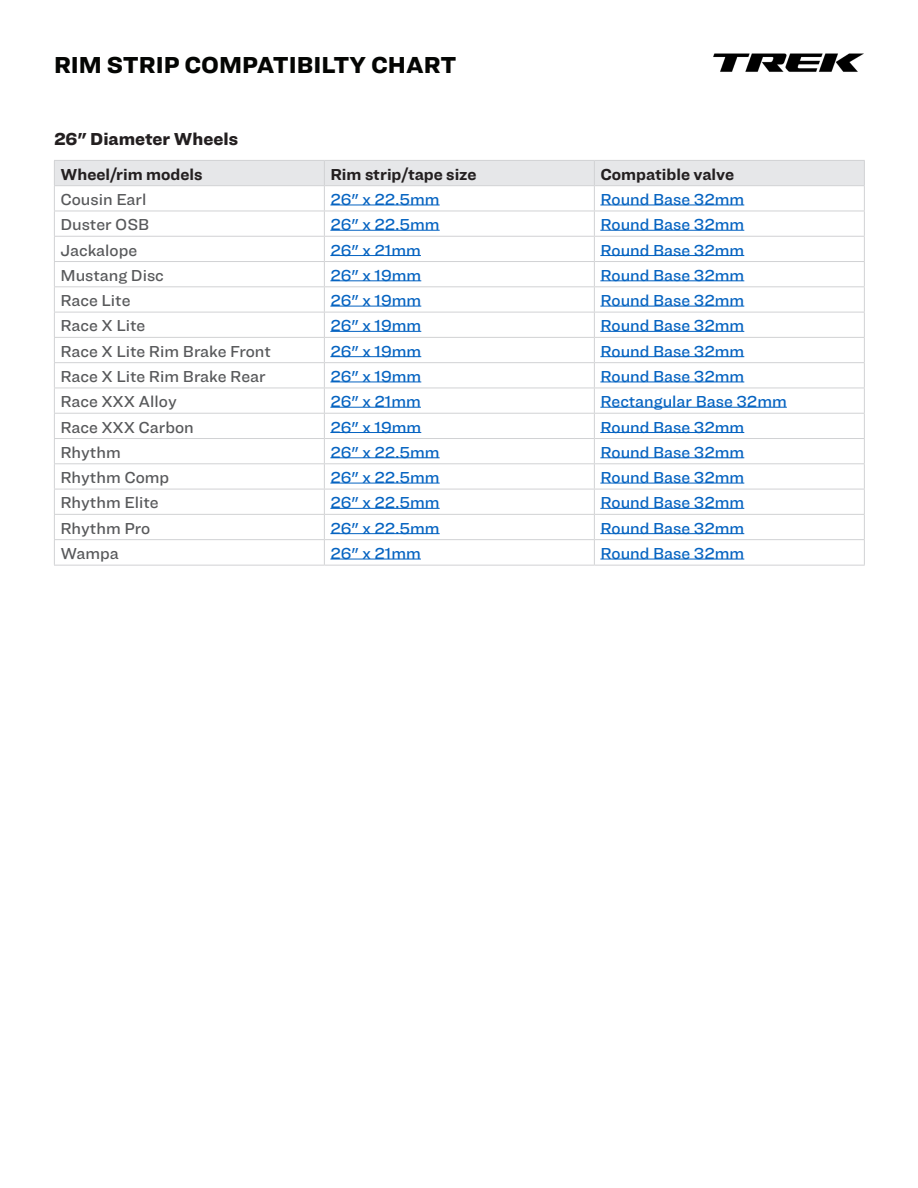
<style>
.page{position:relative;width:918px;height:1188px;background:#fff}
.page>*{position:absolute;margin:0;border:0;box-sizing:border-box;transform-origin:0 0}
.t1{font:900 24px "Ringside";color:#040503}
.t2{font:900 18px "Ringside";color:#231f20}
.t3{font:500 16.5px "Ringside";color:#0563c1}
.t4{font:500 16.5px "Ringside";color:#58595b}
.t5{font:700 16.5px "Ringside";color:#231f20}
</style>
<div class="page">
<img style="left:713px;top:53px;width:151px;height:19px">
<hr style="left:54px;top:565px;width:270px;height:1px;background:#d1d2d4">
<hr style="left:324px;top:565px;width:270px;height:1px;background:#d1d2d4">
<hr style="left:594px;top:565px;width:271px;height:1px;background:#d1d2d4">
<svg style="left:54px;top:160px;width:811px;height:405px"></svg>
<hr style="left:54px;top:185px;width:270px;height:1px;background:#d1d2d4">
<hr style="left:324px;top:185px;width:270px;height:1px;background:#d1d2d4">
<hr style="left:594px;top:185px;width:271px;height:1px;background:#d1d2d4">
<hr style="left:330px;top:205px;width:110px;height:1px;background:#0563c1">
<hr style="left:600px;top:205px;width:144px;height:1px;background:#0563c1">
<hr style="left:330px;top:230px;width:110px;height:1px;background:#0563c1">
<hr style="left:600px;top:230px;width:144px;height:1px;background:#0563c1">
<hr style="left:330px;top:255px;width:91px;height:1px;background:#0563c1">
<hr style="left:600px;top:255px;width:144px;height:1px;background:#0563c1">
<hr style="left:330px;top:281px;width:91px;height:1px;background:#0563c1">
<hr style="left:600px;top:281px;width:144px;height:1px;background:#0563c1">
<hr style="left:330px;top:306px;width:91px;height:1px;background:#0563c1">
<hr style="left:600px;top:306px;width:144px;height:1px;background:#0563c1">
<hr style="left:330px;top:331px;width:91px;height:1px;background:#0563c1">
<hr style="left:600px;top:331px;width:144px;height:1px;background:#0563c1">
<hr style="left:330px;top:356px;width:91px;height:1px;background:#0563c1">
<hr style="left:600px;top:356px;width:144px;height:1px;background:#0563c1">
<hr style="left:330px;top:382px;width:91px;height:1px;background:#0563c1">
<hr style="left:600px;top:382px;width:144px;height:1px;background:#0563c1">
<hr style="left:330px;top:407px;width:91px;height:1px;background:#0563c1">
<hr style="left:600px;top:407px;width:187px;height:1px;background:#0563c1">
<hr style="left:330px;top:432px;width:91px;height:1px;background:#0563c1">
<hr style="left:600px;top:432px;width:144px;height:1px;background:#0563c1">
<hr style="left:330px;top:458px;width:110px;height:1px;background:#0563c1">
<hr style="left:600px;top:458px;width:144px;height:1px;background:#0563c1">
<hr style="left:330px;top:483px;width:110px;height:1px;background:#0563c1">
<hr style="left:600px;top:483px;width:144px;height:1px;background:#0563c1">
<hr style="left:330px;top:508px;width:110px;height:1px;background:#0563c1">
<hr style="left:600px;top:508px;width:144px;height:1px;background:#0563c1">
<hr style="left:330px;top:533px;width:110px;height:1px;background:#0563c1">
<hr style="left:600px;top:533px;width:144px;height:1px;background:#0563c1">
<hr style="left:330px;top:559px;width:91px;height:1px;background:#0563c1">
<hr style="left:600px;top:559px;width:144px;height:1px;background:#0563c1">
<p class="t1" style="left:54px;top:47px;width:404px">RIM STRIP COMPATIBILTY CHART</p>
<p class="t2" style="left:54px;top:125px;width:186px">26" Diameter Wheels</p>
<p class="t5" style="left:60px;top:162px;width:144px">Wheel/rim models</p>
<p class="t5" style="left:330px;top:162px;width:148px">Rim strip/tape size</p>
<p class="t5" style="left:600px;top:162px;width:135px">Compatible valve</p>
<p class="t4" style="left:60px;top:187px;width:87px">Cousin Earl</p>
<p class="t3" style="left:330px;top:187px;width:111px">26" x 22.5mm</p>
<p class="t3" style="left:600px;top:187px;width:145px">Round Base 32mm</p>
<p class="t4" style="left:60px;top:213px;width:90px">Duster OSB</p>
<p class="t3" style="left:330px;top:213px;width:111px">26" x 22.5mm</p>
<p class="t3" style="left:600px;top:213px;width:145px">Round Base 32mm</p>
<p class="t4" style="left:60px;top:238px;width:78px">Jackalope</p>
<p class="t3" style="left:330px;top:238px;width:92px">26" x 21mm</p>
<p class="t3" style="left:600px;top:238px;width:145px">Round Base 32mm</p>
<p class="t4" style="left:60px;top:263px;width:105px">Mustang Disc</p>
<p class="t3" style="left:330px;top:263px;width:92px">26" x 19mm</p>
<p class="t3" style="left:600px;top:263px;width:145px">Round Base 32mm</p>
<p class="t4" style="left:60px;top:289px;width:72px">Race Lite</p>
<p class="t3" style="left:330px;top:289px;width:92px">26" x 19mm</p>
<p class="t3" style="left:600px;top:289px;width:145px">Round Base 32mm</p>
<p class="t4" style="left:60px;top:314px;width:87px">Race X Lite</p>
<p class="t3" style="left:330px;top:314px;width:92px">26" x 19mm</p>
<p class="t3" style="left:600px;top:314px;width:145px">Round Base 32mm</p>
<p class="t4" style="left:60px;top:339px;width:212px">Race X Lite Rim Brake Front</p>
<p class="t3" style="left:330px;top:339px;width:92px">26" x 19mm</p>
<p class="t3" style="left:600px;top:339px;width:145px">Round Base 32mm</p>
<p class="t4" style="left:60px;top:364px;width:207px">Race X Lite Rim Brake Rear</p>
<p class="t3" style="left:330px;top:364px;width:92px">26" x 19mm</p>
<p class="t3" style="left:600px;top:364px;width:145px">Round Base 32mm</p>
<p class="t4" style="left:60px;top:390px;width:118px">Race XXX Alloy</p>
<p class="t3" style="left:330px;top:390px;width:92px">26" x 21mm</p>
<p class="t3" style="left:600px;top:390px;width:188px">Rectangular Base 32mm</p>
<p class="t4" style="left:60px;top:415px;width:135px">Race XXX Carbon</p>
<p class="t3" style="left:330px;top:415px;width:92px">26" x 19mm</p>
<p class="t3" style="left:600px;top:415px;width:145px">Round Base 32mm</p>
<p class="t4" style="left:60px;top:440px;width:62px">Rhythm</p>
<p class="t3" style="left:330px;top:440px;width:111px">26" x 22.5mm</p>
<p class="t3" style="left:600px;top:440px;width:145px">Round Base 32mm</p>
<p class="t4" style="left:60px;top:466px;width:110px">Rhythm Comp</p>
<p class="t3" style="left:330px;top:466px;width:111px">26" x 22.5mm</p>
<p class="t3" style="left:600px;top:466px;width:145px">Round Base 32mm</p>
<p class="t4" style="left:60px;top:491px;width:100px">Rhythm Elite</p>
<p class="t3" style="left:330px;top:491px;width:111px">26" x 22.5mm</p>
<p class="t3" style="left:600px;top:491px;width:145px">Round Base 32mm</p>
<p class="t4" style="left:60px;top:516px;width:91px">Rhythm Pro</p>
<p class="t3" style="left:330px;top:516px;width:111px">26" x 22.5mm</p>
<p class="t3" style="left:600px;top:516px;width:145px">Round Base 32mm</p>
<p class="t4" style="left:60px;top:541px;width:60px">Wampa</p>
<p class="t3" style="left:330px;top:541px;width:92px">26" x 21mm</p>
<p class="t3" style="left:600px;top:541px;width:145px">Round Base 32mm</p>
</div>
